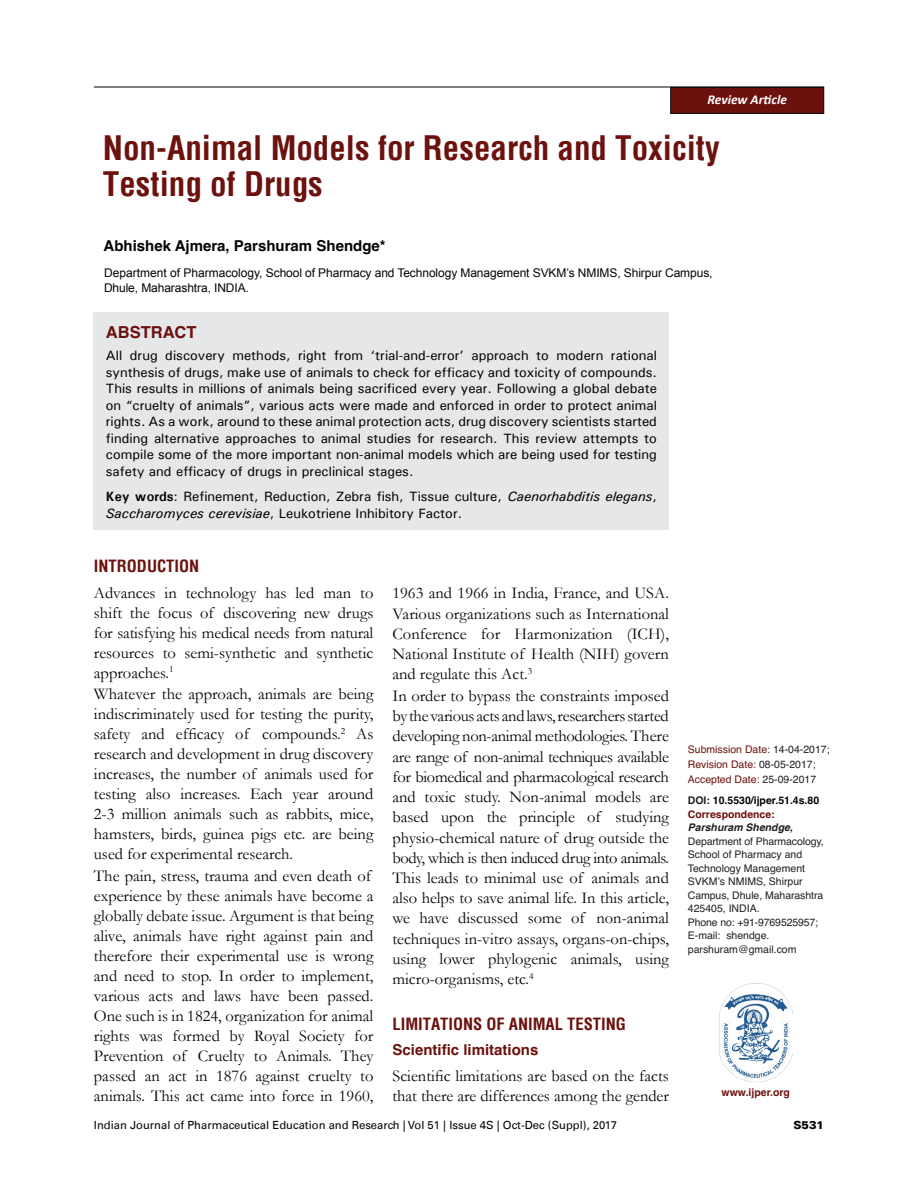
<style>
.page{position:relative;width:918px;height:1188px;background:#fff}
.page>*{position:absolute;margin:0;border:0;box-sizing:border-box;transform-origin:0 0}
.AT{font:700 condensed 33px/36px "Helvetica";color:#6c120e}
.Body_Text{font:16.5px/20px "Garamond";color:#050406;text-align:justify}
.t1{font:700 condensed 16.5px "Helvetica";color:#6c120e}
.Abstr_Head{font:700 16.5px "Helvetica";color:#6c120e}
.Author_name{font:700 15px "Helvetica";color:#050406}
.t2{font:700 15px "Helvetica";color:#6c120e}
.Abstract_text{font:500 13.5px/16.5px "Univers";color:#050406;text-align:justify}
.Abstract_keywords{font:500 13.5px/16.5px "Univers";color:#050406}
.t3{font:italic 700 13.5px "Calibri";color:#fff}
.Author_Dept{font:12px/15px "Arial";letter-spacing:-.01em;color:#050406}
.t4{font:11.25px "Univers LT";color:#050406}
.t5{font:900 11.25px "Univers LT";color:#050406}
.Corr_author{font:10.5px/13.5px "Helvetica";color:#231f20}
.Corr_addr{font:10.5px "Helvetica";color:#6c120e}
.Corr_author-2{font:700 10.5px "Helvetica";color:#6c120e}
.Corr_author-3{font:700 10.5px "Helvetica";color:#050406}
.s1{font-weight:700}
.s2{font-style:italic}
.s3{color:#231f20}
.s4{font-weight:700;font-style:italic}
</style>
<div class="page">
<hr style="left:94px;top:87px;width:730px;height:1px;background:#050406">
<div style="left:670px;top:87px;width:154px;height:27px;background:#6c120e;border:1px solid #050406"></div>
<img style="left:720px;top:984px;width:73px;height:98px">
<div style="left:94px;top:312px;width:575px;height:218px;background:#e6e7e9"></div>
<p class="t3" style="left:707px;top:91px;width:81px">Review Article</p>
<p class="AT" style="left:103px;top:130px;width:618px">Non-Animal Models for Research and Toxicity<br>Testing of Drugs</p>
<p class="Author_name" style="left:104px;top:232px;width:284px">Abhishek Ajmera, Parshuram Shendge*</p>
<p class="Author_Dept" style="left:104px;top:265px;width:610px">Department of Pharmacology, School of Pharmacy and Technology Management SVKM’s NMIMS, Shirpur Campus,<br>Dhule, Maharashtra, INDIA.</p>
<p class="Abstr_Head" style="left:106px;top:317px;width:92px">ABSTRACT</p>
<p class="Abstract_text" style="left:106px;top:347px;width:553px">All drug discovery methods, right from ‘trial-and-error’ approach to modern rational synthesis of drugs, make use of animals to check for efficacy and toxicity of compounds.<br>This results in millions of animals being sacrificed every year. Following a global debate on “cruelty of animals”, various acts were made and enforced in order to protect animal rights. As a work, around to these animal protection acts, drug discovery scientists started finding alternative approaches to animal studies for research. This review attempts to compile some of the more important non-animal models which are being used for testing safety and efficacy of drugs in preclinical stages.</p>
<p class="Abstract_keywords" style="left:106px;top:488px;width:553px"><span class="s1">Key words</span>: Refinement, Reduction, Zebra fish, Tissue culture, <span class="s2">Caenorhabditis elegans</span>,<br><span class="s2">Saccharomyces cerevisiae</span>, Leukotriene Inhibitory Factor.</p>
<h1 class="t1" style="left:94px;top:555px;width:107px">INTRODUCTION</h1>
<p class="Body_Text" style="left:94px;top:582px;width:281px">Advances in technology has led man to shift the focus of discovering new drugs for satisfying his medical needs from natural resources to semi-synthetic and synthetic approaches.<sup>1</sup></p>
<p class="Body_Text" style="left:94px;top:684px;width:281px">Whatever the approach, animals are being indiscriminately used for testing the purity, safety and efficacy of compounds.<sup>2</sup> As research and development in drug discovery increases, the number of animals used for testing also increases. Each year around 2-3 million animals such as rabbits, mice, hamsters, birds, guinea pigs etc. are being used for experimental research.</p>
<p class="Body_Text" style="left:94px;top:865px;width:281px;text-align:left">The pain, stress, trauma and even death of experience by these animals have become a globally debate issue. Argument is that being alive, animals have right against pain and therefore their experimental use is wrong and need to stop. In order to implement, various acts and laws have been passed.<br>One such is in 1824, organization for animal rights was formed by Royal Society for Prevention of Cruelty to Animals. They passed an act in 1876 against cruelty to animals. This act came into force in 1960,</p>
<p class="Body_Text" style="left:392px;top:583px;width:278px">1963 and 1966 in India, France, and USA.<br>Various organizations such as International Conference for Harmonization (ICH), National Institute of Health (NIH) govern and regulate this Act.<sup>3</sup></p>
<p class="Body_Text" style="left:392px;top:685px;width:278px">In order to bypass the constraints imposed by the various acts and laws, researchers started developing non-animal methodologies. There are range of non-animal techniques available for biomedical and pharmacological research and toxic study. Non-animal models are based upon the principle of studying physio-chemical nature of drug outside the body, which is then induced drug into animals.<br>This leads to minimal use of animals and also helps to save animal life. In this article, we have discussed some of non-animal techniques in-vitro assays, organs-on-chips, using lower phylogenic animals, using micro-organisms, etc.<sup>4</sup></p>
<h1 class="t1" style="left:392px;top:1013px;width:235px">LIMITATIONS OF ANIMAL TESTING</h1>
<h2 class="t2" style="left:392px;top:1036px;width:147px">Scientific limitations</h2>
<p class="Body_Text" style="left:392px;top:1065px;width:278px">Scientific limitations are based on the facts that there are differences among the gender</p>
<p class="Corr_addr" style="left:688px;top:740px;width:143px">Submission Date: <span class="s3">14-04-2017;</span></p>
<p class="Corr_addr" style="left:688px;top:755px;width:129px">Revision Date: <span class="s3">08-05-2017;</span></p>
<p class="Corr_addr" style="left:688px;top:770px;width:130px">Accepted Date: <span class="s3">25-09-2017</span></p>
<p class="Corr_author-3" style="left:688px;top:791px;width:133px"><span class="s3">DOI:</span> 10.5530/ijper.51.4s.80</p>
<p class="Corr_author-2" style="left:688px;top:805px;width:88px">Correspondence:</p>
<p class="Corr_author" style="left:688px;top:821px;width:137px"><span class="s4">Parshuram Shendge,<br></span>Department of Pharmacology,<br>School of Pharmacy and<br>Technology Management<br>SVKM’s NMIMS, Shirpur<br>Campus, Dhule, Maharashtra<br>425405, INDIA.</p>
<p class="Corr_author" style="left:688px;top:915px;width:132px">Phone no: +91-9769525957;</p>
<p class="Corr_author" style="left:688px;top:929px;width:110px">E-mail: shendge. parshuram@gmail.com</p>
<p class="Corr_author-2" style="left:722px;top:1083px;width:70px">www.ijper.org</p>
<p class="t4" style="left:94px;top:1118px;width:525px">Indian Journal of Pharmaceutical Education and Research | Vol 51 | Issue 4S | Oct-Dec (Suppl), 2017</p>
<p class="t5" style="left:793px;top:1118px;width:32px">S531</p>
</div>
